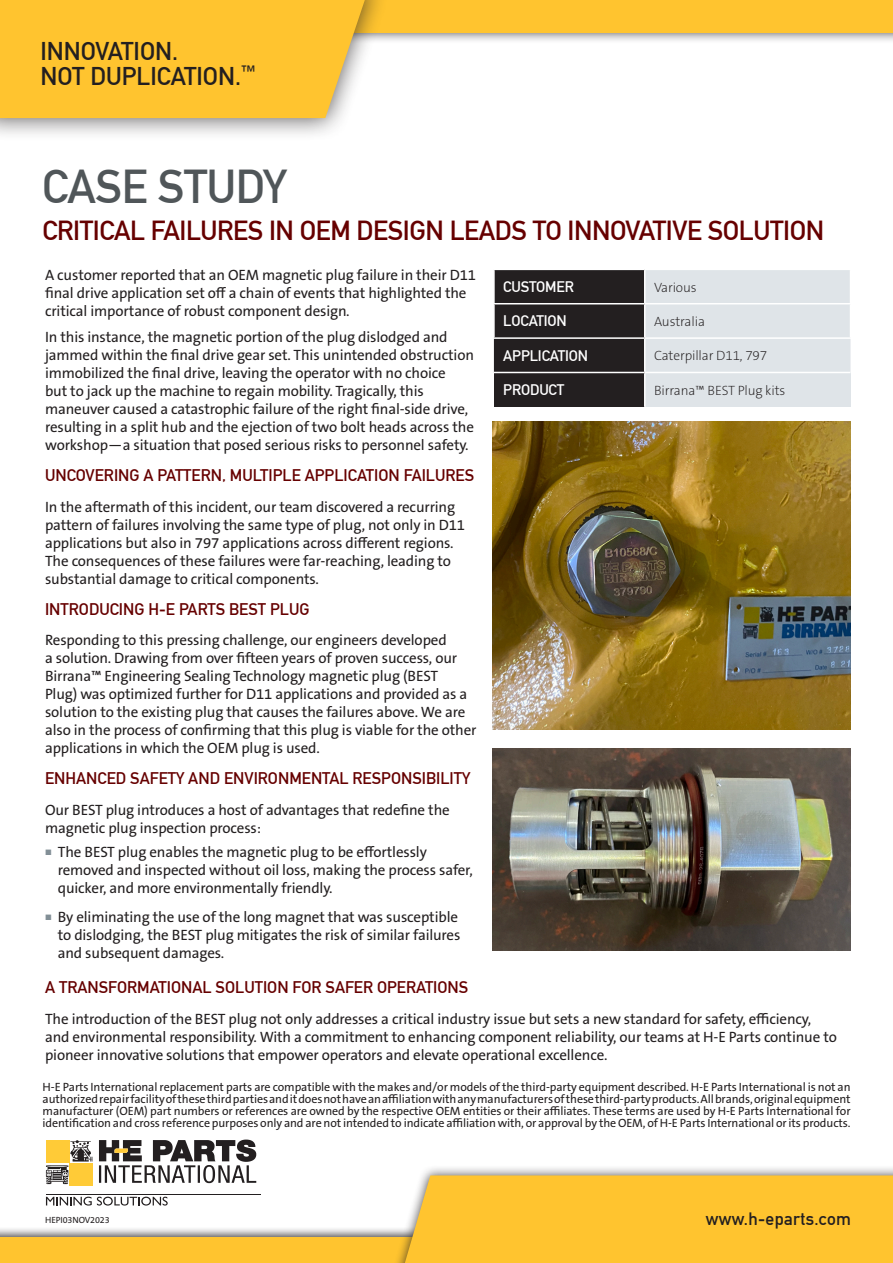
<style>
.page{position:relative;width:893px;height:1263px;background:#fff}
.page>*{position:absolute;margin:0;border:0;box-sizing:border-box;transform-origin:0 0}
.Title_heading{font:46.5px "DIN Mittelschrift LTCYR";letter-spacing:-.01em;color:#505659}
.Sub_headline{font:27px "DIN Mittelschrift LTCYR";letter-spacing:-.015em;color:#600}
.t1{font:25.2px/24.2px "DIN Mittelschrift LTCYR";color:#231f20}
.t2{font:17.55px "DIN Mittelschrift LTCYR";letter-spacing:.02em;color:#231f20}
.Paragraph_sub_headin{font:16.5px "DIN Mittelschrift LTCYR";color:#600}
.t3{font:15px/18px "The Sans B W5 Plain";letter-spacing:-.01em;color:#231f20}
.Table_text_header{font:15px "DIN Mittelschrift LTCYR";letter-spacing:-.01em;color:#fff}
.Table_text{font:200 13.5px "The Sans B W2";letter-spacing:-.01em;color:#231f20}
.Disclaimer{font:12px/12px "The Sans B W5 Plain";letter-spacing:-.01em;color:#231f20;text-align:justify}
.t4{font:9px "The Sans B W5 Plain";letter-spacing:-.01em;color:#231f20}
</style>
<div class="page">
<div style="left:0;top:0;width:893px;height:44px;background:#231f20;opacity:.75"></div>
<div style="left:0;top:0;width:893px;height:33px;background:#ffc42f"></div>
<div style="left:0;top:0;width:390px;height:141px;background:#231f20;opacity:.75"></div>
<div style="left:0;top:0;width:365px;height:118px;background:#ffc42f"></div>
<img style="left:492px;top:421px;width:358px;height:308px">
<div style="left:0;top:1227px;width:893px;height:36px;background:#231f20;opacity:.75"></div>
<div style="left:0;top:1237px;width:893px;height:26px;background:#ffc42f"></div>
<div style="left:391px;top:1165px;width:502px;height:98px;background:#231f20;opacity:.75"></div>
<div style="left:405px;top:1175px;width:488px;height:88px;background:#ffc42f"></div>
<hr style="left:46px;top:1194px;width:214px;height:1px;background:#231f20">
<svg style="left:99px;top:1139px;width:157px;height:44px"></svg>
<div style="left:70px;top:1163px;width:23px;height:22px;background:#ffcb37"></div>
<svg style="left:46px;top:1140px;width:47px;height:44px"></svg>
<svg style="left:46px;top:1197px;width:122px;height:8px"></svg>
<svg style="left:494px;top:270px;width:356px;height:102px;background:#909194"></svg>
<div style="left:494px;top:372px;width:151px;height:35px;background:#231f20"></div>
<div style="left:645px;top:372px;width:205px;height:35px;background:#dfe4e8"></div>
<hr style="left:644px;top:339px;width:1px;height:33px;background:#fff">
<hr style="left:494px;top:372px;width:151px;height:1px;background:#fff">
<hr style="left:645px;top:372px;width:205px;height:1px;background:#fff">
<hr style="left:644px;top:373px;width:1px;height:34px;background:#fff">
<hr style="left:645px;top:303px;width:206px;height:1px;background:#fff">
<hr style="left:645px;top:337px;width:206px;height:2px;background:#fff">
<hr style="left:493px;top:270px;width:2px;height:33px;background:#fff">
<hr style="left:644px;top:270px;width:1px;height:33px;background:#fff">
<hr style="left:493px;top:303px;width:152px;height:1px;background:#fff">
<hr style="left:493px;top:304px;width:2px;height:33px;background:#fff">
<hr style="left:644px;top:304px;width:1px;height:33px;background:#fff">
<hr style="left:493px;top:337px;width:152px;height:2px;background:#fff">
<img style="left:492px;top:748px;width:359px;height:202px">
<p class="t1" style="left:40px;top:40px;width:217px">INNOVATION.<br>NOT DUPLICATION.<sup>™</sup></p>
<p class="Title_heading" style="left:42px;top:159px;width:246px">CASE STUDY</p>
<p class="Sub_headline" style="left:43px;top:215px;width:783px">CRITICAL FAILURES IN OEM DESIGN LEADS TO INNOVATIVE SOLUTION</p>
<p class="t3" style="left:45px;top:266px;width:432px">A customer reported that an OEM magnetic plug failure in their D11 final drive application set off a chain of events that highlighted the critical importance of robust component design.</p>
<p class="t3" style="left:45px;top:328px;width:430px">In this instance, the magnetic portion of the plug dislodged and jammed within the final drive gear set. This unintended obstruction immobilized the final drive, leaving the operator with no choice<br>but to jack up the machine to regain mobility. Tragically, this maneuver caused a catastrophic failure of the right final-side drive, resulting in a split hub and the ejection of two bolt heads across the workshop—a situation that posed serious risks to personnel safety.</p>
<p class="Paragraph_sub_headin" style="left:45px;top:465px;width:431px">UNCOVERING A PATTERN, MULTIPLE APPLICATION FAILURES</p>
<p class="t3" style="left:45px;top:498px;width:422px">In the aftermath of this incident, our team discovered a recurring pattern of failures involving the same type of plug, not only in D11 applications but also in 797 applications across different regions.<br>The consequences of these failures were far-reaching, leading to substantial damage to critical components.</p>
<p class="Paragraph_sub_headin" style="left:45px;top:599px;width:266px">INTRODUCING H-E PARTS BEST PLUG</p>
<p class="t3" style="left:45px;top:631px;width:433px">Responding to this pressing challenge, our engineers developed<br>a solution. Drawing from over fifteen years of proven success, our Birrana™ Engineering Sealing Technology magnetic plug (BEST<br>Plug) was optimized further for D11 applications and provided as a solution to the existing plug that causes the failures above. We are also in the process of confirming that this plug is viable for the other applications in which the OEM plug is used.</p>
<p class="Paragraph_sub_headin" style="left:45px;top:768px;width:427px">ENHANCED SAFETY AND ENVIRONMENTAL RESPONSIBILITY</p>
<p class="t3" style="left:45px;top:801px;width:406px">Our BEST plug introduces a host of advantages that redefine the magnetic plug inspection process:</p>
<p class="t3" style="left:58px;top:843px;width:417px">The BEST plug enables the magnetic plug to be effortlessly removed and inspected without oil loss, making the process safer, quicker, and more environmentally friendly.</p>
<p class="t3" style="left:58px;top:908px;width:404px">By eliminating the use of the long magnet that was susceptible to dislodging, the BEST plug mitigates the risk of similar failures and subsequent damages.</p>
<p class="Paragraph_sub_headin" style="left:45px;top:977px;width:425px">A TRANSFORMATIONAL SOLUTION FOR SAFER OPERATIONS</p>
<p class="t3" style="left:45px;top:1010px;width:793px">The introduction of the BEST plug not only addresses a critical industry issue but sets a new standard for safety, efficiency, and environmental responsibility. With a commitment to enhancing component reliability, our teams at H-E Parts continue to pioneer innovative solutions that empower operators and elevate operational excellence.</p>
<p class="Table_text_header" style="left:503px;top:278px;width:72px">CUSTOMER</p>
<p class="Table_text" style="left:654px;top:278px;width:44px">Various</p>
<p class="Table_text_header" style="left:503px;top:312px;width:65px">LOCATION</p>
<p class="Table_text" style="left:654px;top:313px;width:52px">Australia</p>
<p class="Table_text_header" style="left:503px;top:347px;width:86px">APPLICATION</p>
<p class="Table_text" style="left:654px;top:347px;width:115px">Caterpillar D11, 797</p>
<p class="Table_text_header" style="left:503px;top:381px;width:63px">PRODUCT</p>
<p class="Table_text" style="left:654px;top:381px;width:133px">Birrana™ BEST Plug kits</p>
<p class="Disclaimer" style="left:43px;top:1081px;width:809px">H-E Parts International replacement parts are compatible with the makes and/or models of the third-party equipment described. H-E Parts International is not an authorized repair facility of these third parties and it does not have an affiliation with any manufacturers of these third-party products. All brands, original equipment manufacturer (OEM) part numbers or references are owned by the respective OEM entities or their affiliates. These terms are used by H-E Parts International for identification and cross reference purposes only and are not intended to indicate affiliation with, or approval by the OEM, of H-E Parts International or its products.</p>
<p class="t4" style="left:45px;top:1214px;width:66px">HEPI03NOV2023</p>
<p class="t2" style="left:706px;top:1209px;width:147px">www.h-eparts.com</p>
</div>
